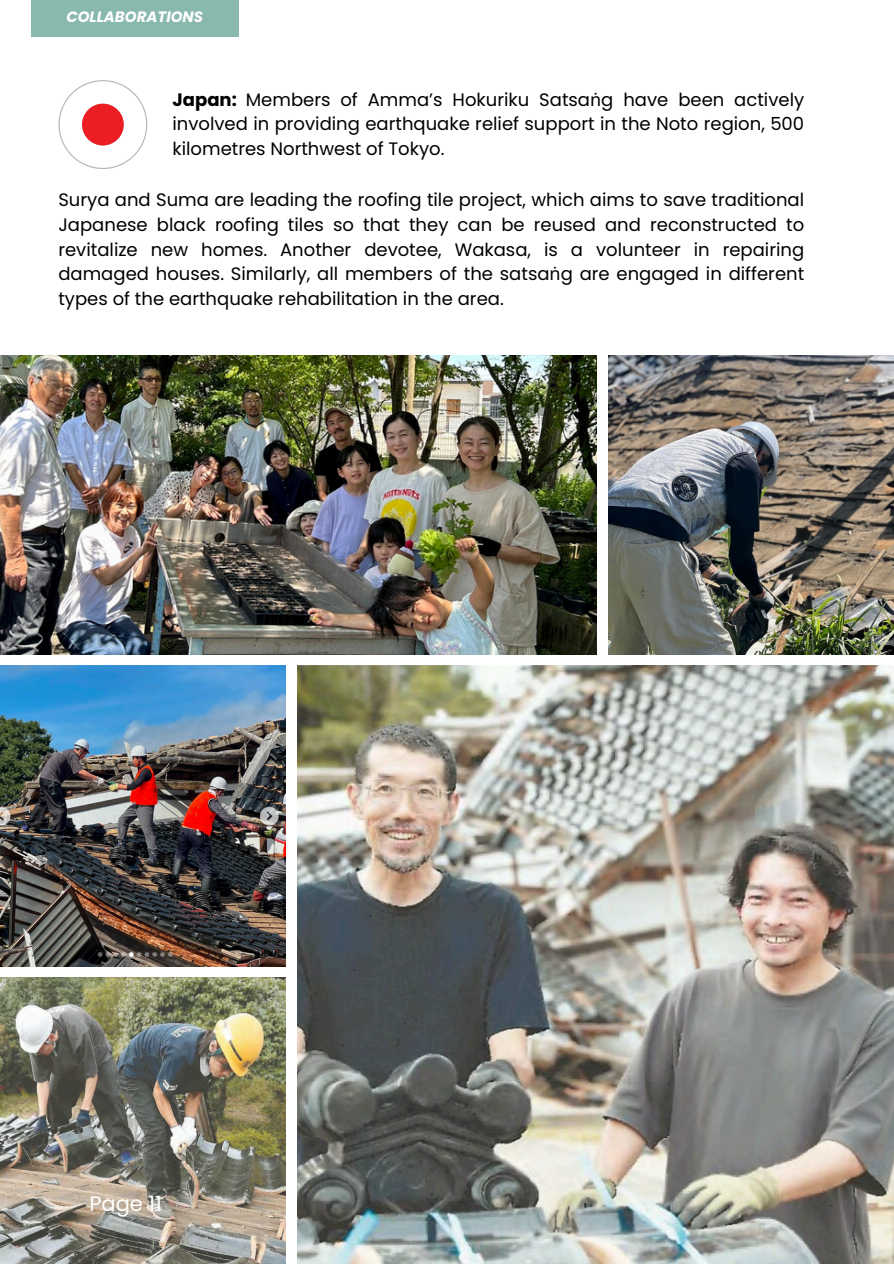
<style>
.page{position:relative;width:894px;height:1264px;background:#fff}
.page>*{position:absolute;margin:0;border:0;box-sizing:border-box;transform-origin:0 0}
.t1{font:21px "Poppins";color:#fff}
.t2{font:18px/24.8px "Poppins";color:#000;text-align:justify}
.t3{font:italic 700 15px "Poppins";color:#fff}
.s1{font-weight:700}
.s2{font-family:"Noto Sans"}
</style>
<div class="page">
<img style="left:0;top:355px;width:596px;height:299px">
<img style="left:608px;top:355px;width:285px;height:299px">
<img style="left:0;top:665px;width:286px;height:301px">
<img style="left:297px;top:665px;width:596px;height:598px">
<img style="left:0;top:977px;width:286px;height:286px">
<svg style="left:60px;top:81px;width:86px;height:87px"></svg>
<div style="left:82px;top:104px;width:42px;height:41px;background:#ed1d24;border-radius:50%"></div>
<div style="left:31px;top:0;width:207px;height:36px;background:#89b8ad"></div>
<p class="t3" style="left:66px;top:7px;width:138px">COLLABORATIONS</p>
<h2 class="t2" style="left:172px;top:87px;width:633px"><span class="s1">Japan:</span> Members of Amma’s Hokuriku Satsa<span class="s2">ṅ</span>g have been actively involved in providing earthquake relief support in the Noto region, 500 kilometres Northwest of Tokyo.</h2>
<h2 class="t2" style="left:58px;top:187px;width:747px">Surya and Suma are leading the roofing tile project, which aims to save traditional Japanese black roofing tiles so that they can be reused and reconstructed to revitalize new homes. Another devotee, Wakasa, is a volunteer in repairing damaged houses. Similarly, all members of the satsa<span class="s2">ṅ</span>g are engaged in different types of the earthquake rehabilitation in the area.</h2>
<p class="t1" style="left:89px;top:1189px;width:74px">Page 11</p>
</div>
